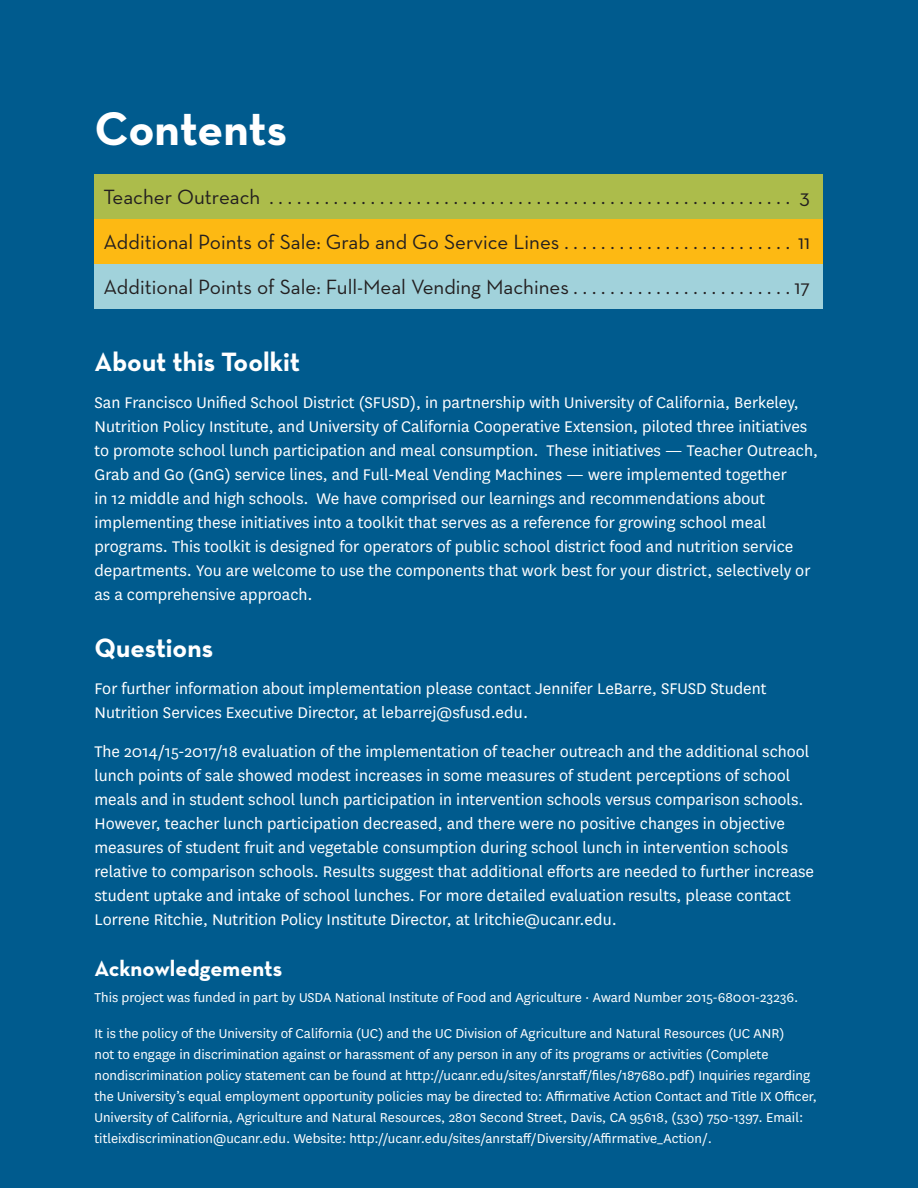
<style>
.page{position:relative;width:918px;height:1188px;background:#005b8e}
.page>*{position:absolute;margin:0;border:0;box-sizing:border-box;transform-origin:0 0}
.t1{font:700 48px "Neutraface Text";letter-spacing:-.005em;color:#fff}
.t2{font:700 27px "Neutraface Text";color:#fff}
.t3{font:700 22.5px "Neutraface Text";color:#fff}
.t4{font:21px "Neutraface Text";color:#231f20}
.p1{font:18px/24px "National";color:#fff}
.p1-2{font:15px/21px "National";color:#fff}
</style>
<div class="page">
<div style="left:94px;top:174px;width:730px;height:45px;background:#acbc4b"></div>
<div style="left:94px;top:219px;width:730px;height:45px;background:#fdb913"></div>
<div style="left:94px;top:264px;width:730px;height:45px;background:#a1d2db"></div>
<h1 class="t1" style="left:94px;top:98px;width:194px">Contents</h1>
<h3 class="t4" style="left:104px;top:184px;width:708px">Teacher Outreach . . . . . . . . . . . . . . . . . . . . . . . . . . . . . . . . . . . . . . . . . . . . . . . . . . . . . . . . 3</h3>
<h3 class="t4" style="left:104px;top:228px;width:708px">Additional Points of Sale: Grab and Go Service Lines . . . . . . . . . . . . . . . . . . . . . . . . . 11</h3>
<h3 class="t4" style="left:104px;top:273px;width:708px">Additional Points of Sale: Full-Meal Vending Machines . . . . . . . . . . . . . . . . . . . . . . . 17</h3>
<h2 class="t2" style="left:94px;top:344px;width:207px">About this Toolkit</h2>
<p class="p1" style="left:94px;top:390px;width:725px">San Francisco Unified School District (SFUSD), in partnership with University of California, Berkeley, Nutrition Policy Institute, and University of California Cooperative Extension, piloted three initiatives to promote school lunch participation and meal consumption. These initiatives — Teacher Outreach, Grab and Go (GnG) service lines, and Full-Meal Vending Machines — were implemented together<br>in 12 middle and high schools. We have comprised our learnings and recommendations about implementing these initiatives into a toolkit that serves as a reference for growing school meal programs. This toolkit is designed for operators of public school district food and nutrition service departments. You are welcome to use the components that work best for your district, selectively or as a comprehensive approach.</p>
<h2 class="t2" style="left:94px;top:630px;width:120px">Questions</h2>
<p class="p1" style="left:94px;top:676px;width:674px">For further information about implementation please contact Jennifer LeBarre, SFUSD Student<br>Nutrition Services Executive Director, at lebarrej@sfusd.edu.</p>
<p class="p1" style="left:94px;top:739px;width:721px">The 2014/15-2017/18 evaluation of the implementation of teacher outreach and the additional school lunch points of sale showed modest increases in some measures of student perceptions of school meals and in student school lunch participation in intervention schools versus comparison schools.<br>However, teacher lunch participation decreased, and there were no positive changes in objective measures of student fruit and vegetable consumption during school lunch in intervention schools relative to comparison schools. Results suggest that additional efforts are needed to further increase student uptake and intake of school lunches. For more detailed evaluation results, please contact Lorrene Ritchie, Nutrition Policy Institute Director, at lritchie@ucanr.edu.</p>
<h3 class="t3" style="left:94px;top:954px;width:189px">Acknowledgements</h3>
<p class="p1-2" style="left:94px;top:986px;width:705px">This project was funded in part by USDA National Institute of Food and Agriculture · Award Number 2015-68001-23236.</p>
<p class="p1-2" style="left:94px;top:1022px;width:724px">It is the policy of the University of California (UC) and the UC Division of Agriculture and Natural Resources (UC ANR)<br>not to engage in discrimination against or harassment of any person in any of its programs or activities (Complete nondiscrimination policy statement can be found at http://ucanr.edu/sites/anrstaff/files/187680.pdf) Inquiries regarding the University’s equal employment opportunity policies may be directed to: Affirmative Action Contact and Title IX Officer, University of California, Agriculture and Natural Resources, 2801 Second Street, Davis, CA 95618, (530) 750-1397. Email: titleixdiscrimination@ucanr.edu. Website: http://ucanr.edu/sites/anrstaff/Diversity/Affirmative_Action/.</p>
</div>
